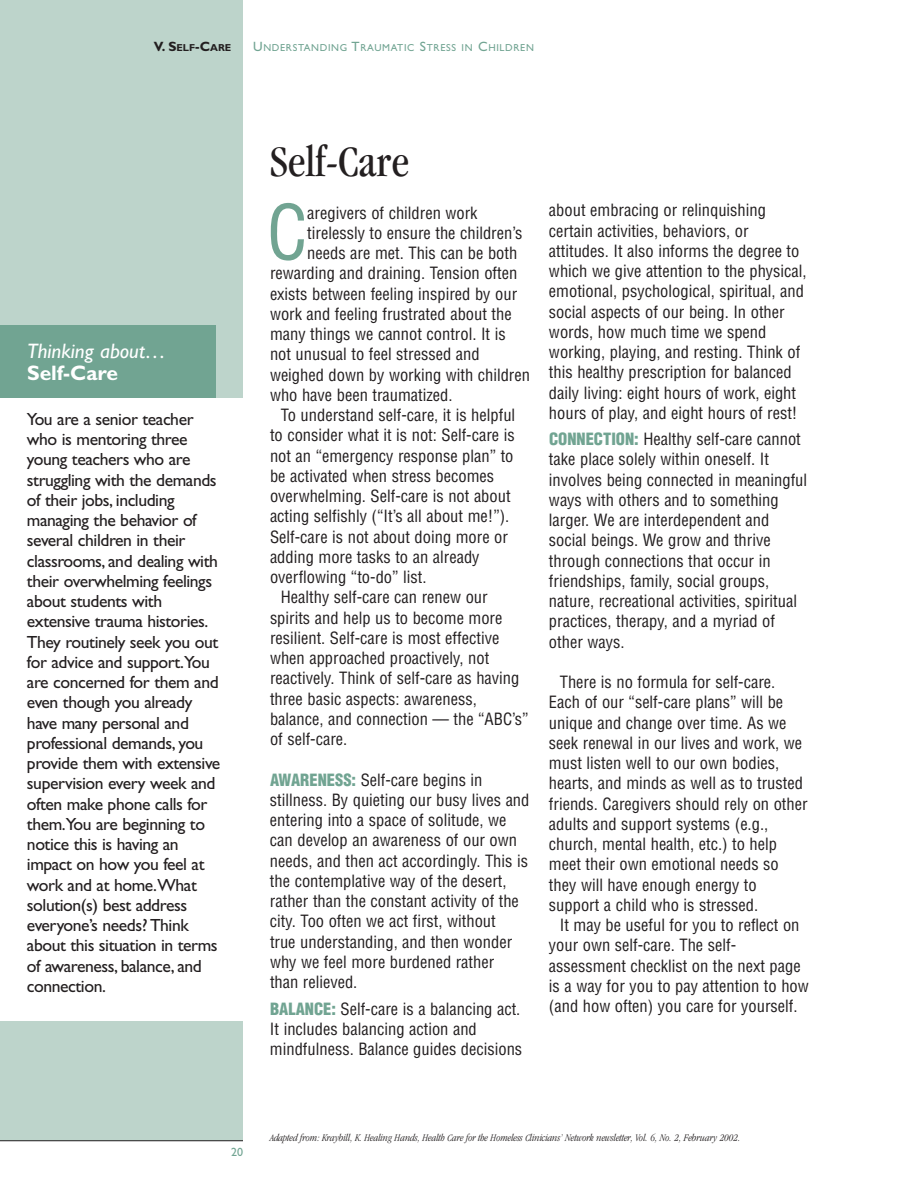
<style>
.page{position:relative;width:918px;height:1188px;background:#fff}
.page>*{position:absolute;margin:0;border:0;box-sizing:border-box;transform-origin:0 0}
.t1{font:condensed 73.65px "Helvetica";color:#71a492}
.t2{font:condensed 45px "Garamond";letter-spacing:.005em;color:#231f20}
.t3{font:italic 21px "Gill Sans";color:#fff}
.t4{font:700 21px "Gill Sans";color:#fff}
.t5{font:17.7px/20.2px "Gill Sans";letter-spacing:-.025em;color:#231f20}
.t6{font:condensed 16.5px/20.2px "Helvetica";color:#231f20}
.t7{font:12px "Gill Sans";color:#71a492}
.t8{font:italic 300 condensed 10.5px "Garamond";letter-spacing:-.005em;color:#231f20}
.t9{font:10.2px "Gill Sans";letter-spacing:.065em;color:#71a492}
.t10{font:700 10.2px "Gill Sans";color:#231f20}
.s1{font-size:13.5px}
.s2{font-weight:900;color:#71a492}
</style>
<div class="page">
<div style="left:0;top:0;width:243px;height:1141px;background:#bdd4cb"></div>
<hr style="left:0;top:1140px;width:243px;height:1px;background:#231f20">
<div style="left:0;top:326px;width:216px;height:77px;background:#71a492"></div>
<div style="left:0;top:398px;width:243px;height:622px;background:#fff"></div>
<p class="t10" style="left:154px;top:44px;width:79px"><span class="s1">V. S</span>ELF<span class="s1">-C</span>ARE</p>
<p class="t9" style="left:253px;top:44px;width:282px"><span class="s1">U</span>NDERSTANDING <span class="s1">T</span>RAUMATIC <span class="s1">S</span>TRESS IN <span class="s1">C</span>HILDREN</p>
<p class="t3" style="left:27px;top:343px;width:141px">Thinking about…</p>
<p class="t4" style="left:27px;top:365px;width:93px">Self-Care</p>
<p class="t5" style="left:27px;top:410px;width:195px">You are a senior teacher who is mentoring three young teachers who are struggling with the demands of their jobs, including managing the behavior of several children in their classrooms, and dealing with their overwhelming feelings about students with extensive trauma histories.<br>They routinely seek you out for advice and support.You are concerned for them and even though you already have many personal and professional demands, you provide them with extensive supervision every week and often make phone calls for them.You are beginning to notice this is having an impact on how you feel at work and at home.What solution(s) best address everyone’s needs? Think about this situation in terms of awareness, balance, and connection.</p>
<h2 class="t2" style="left:270px;top:144px;width:140px">Self-Care</h2>
<h1 class="t1" style="left:267px;top:204px;width:42px">C</h1>
<p class="t6" style="left:307px;top:204px;width:172px">aregivers of children work</p>
<p class="t6" style="left:307px;top:224px;width:217px">tirelessly to ensure the children’s</p>
<p class="t6" style="left:307px;top:244px;width:212px">needs are met. This can be both</p>
<p class="t6" style="left:270px;top:265px;width:249px">rewarding and draining. Tension often</p>
<p class="t6" style="left:270px;top:285px;width:249px">exists between feeling inspired by our</p>
<p class="t6" style="left:270px;top:305px;width:243px">work and feeling frustrated about the</p>
<p class="t6" style="left:270px;top:325px;width:237px">many things we cannot control. It is</p>
<p class="t6" style="left:270px;top:346px;width:211px">not unusual to feel stressed and</p>
<p class="t6" style="left:270px;top:366px;width:262px">weighed down by working with children</p>
<p class="t6" style="left:270px;top:386px;width:184px">who have been traumatized.</p>
<p class="t6" style="left:281px;top:406px;width:236px">To understand self-care, it is helpful</p>
<p class="t6" style="left:270px;top:427px;width:246px">to consider what it is not: Self-care is</p>
<p class="t6" style="left:270px;top:447px;width:245px">not an “emergency response plan” to</p>
<p class="t6" style="left:270px;top:467px;width:226px">be activated when stress becomes</p>
<p class="t6" style="left:270px;top:487px;width:242px">overwhelming. Self-care is not about</p>
<p class="t6" style="left:270px;top:508px;width:241px">acting selfishly (“It’s all about me!”).</p>
<p class="t6" style="left:270px;top:528px;width:239px">Self-care is not about doing more or</p>
<p class="t6" style="left:270px;top:548px;width:211px">adding more tasks to an already</p>
<p class="t6" style="left:270px;top:568px;width:158px">overflowing “to-do” list.</p>
<p class="t6" style="left:281px;top:589px;width:208px">Healthy self-care can renew our</p>
<p class="t6" style="left:270px;top:609px;width:234px">spirits and help us to become more</p>
<p class="t6" style="left:270px;top:629px;width:231px">resilient. Self-care is most effective</p>
<p class="t6" style="left:270px;top:649px;width:221px">when approached proactively, not</p>
<p class="t6" style="left:270px;top:670px;width:251px">reactively. Think of self-care as having</p>
<p class="t6" style="left:270px;top:690px;width:208px">three basic aspects: awareness,</p>
<p class="t6" style="left:270px;top:710px;width:260px">balance, and connection — the “ABC’s”</p>
<p class="t6" style="left:270px;top:730px;width:79px">of self-care.</p>
<p class="t6" style="left:270px;top:771px;width:261px"><span class="s2">AWARENESS:</span> Self-care begins in stillness. By quieting our busy lives and entering into a space of solitude, we can develop an awareness of our own needs, and then act accordingly. This is the contemplative way of the desert, rather than the constant activity of the city. Too often we act first, without<br>true understanding, and then wonder why we feel more burdened rather<br>than relieved.</p>
<p class="t6" style="left:270px;top:1000px;width:254px"><span class="s2">BALANCE:</span> Self-care is a balancing act.<br>It includes balancing action and mindfulness. Balance guides decisions</p>
<p class="t6" style="left:549px;top:202px;width:259px">about embracing or relinquishing certain activities, behaviors, or attitudes. It also informs the degree to which we give attention to the physical, emotional, psychological, spiritual, and social aspects of our being. In other words, how much time we spend working, playing, and resting. Think of this healthy prescription for balanced daily living: eight hours of work, eight hours of play, and eight hours of rest!</p>
<p class="t6" style="left:549px;top:430px;width:260px"><span class="s2">CONNECTION:</span> Healthy self-care cannot take place solely within oneself. It involves being connected in meaningful ways with others and to something larger. We are interdependent and social beings. We grow and thrive through connections that occur in friendships, family, social groups, nature, recreational activities, spiritual practices, therapy, and a myriad of other ways.</p>
<p class="t6" style="left:549px;top:673px;width:260px;text-indent:11px">There is no formula for self-care.<br>Each of our “self-care plans” will be unique and change over time. As we seek renewal in our lives and work, we must listen well to our own bodies, hearts, and minds as well as to trusted friends. Caregivers should rely on other adults and support systems (e.g., church, mental health, etc.) to help meet their own emotional needs so they will have enough energy to support a child who is stressed.</p>
<p class="t6" style="left:549px;top:916px;width:261px;text-indent:11px">It may be useful for you to reflect on your own self-care. The self&shy;assessment checklist on the next page is a way for you to pay attention to how (and how often) you care for yourself.</p>
<p class="t7" style="left:231px;top:1147px;width:13px">20</p>
<p class="t8" style="left:270px;top:1134px;width:472px">Adapted from: Kraybill, K. Healing Hands, Health Care for the Homeless Clinicians’ Network newsletter, Vol. 6, No. 2, February 2002.</p>
</div>
